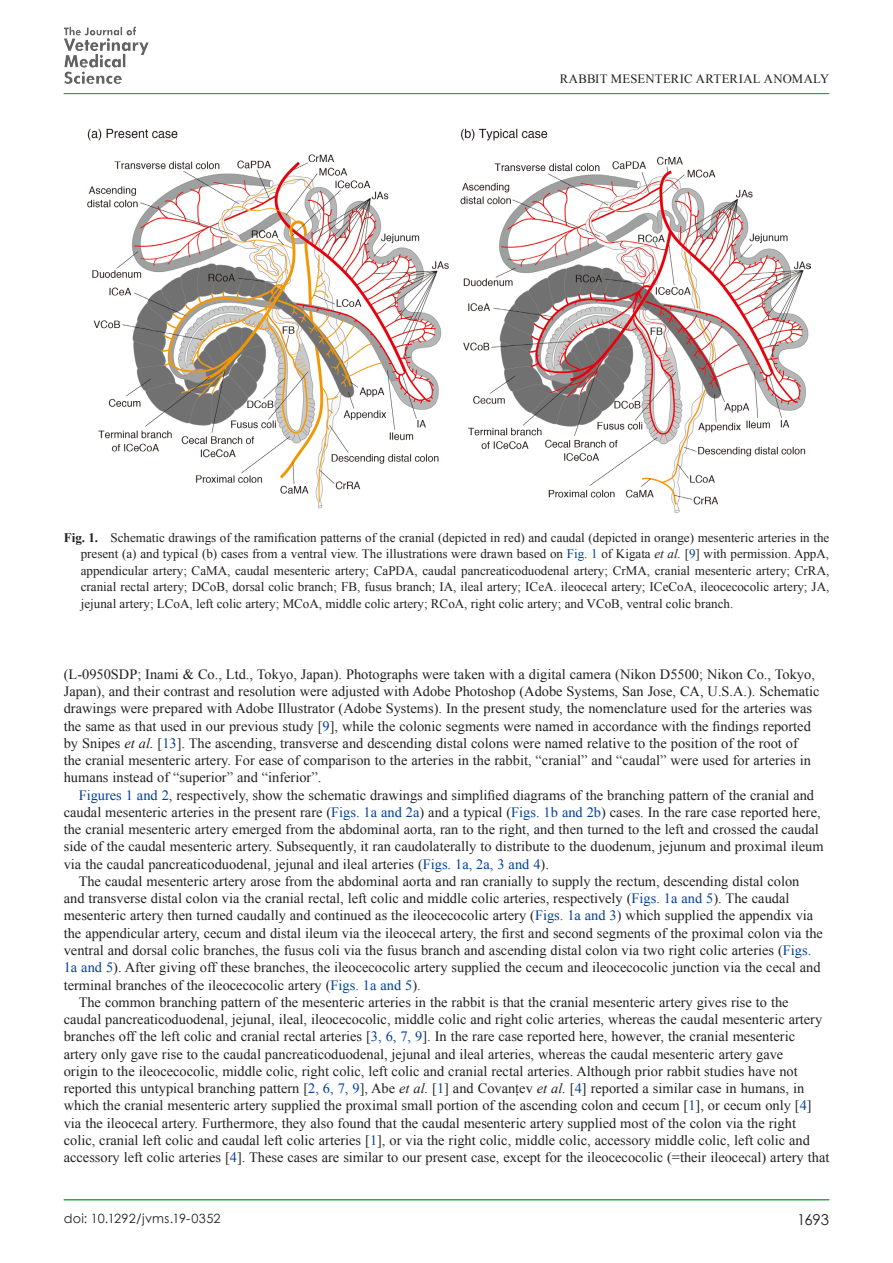
<style>
.page{position:relative;width:893px;height:1263px;background:#fff}
.page>*{position:absolute;margin:0;border:0;box-sizing:border-box;transform-origin:0 0}
.t1{font:15px "Century Gothic";color:#231f20}
.t2{font:14.25px/17.2px "Times New Roman";color:#231f20}
.t3{font:13.05px/16.5px "Times New Roman";color:#231f20;text-align:justify}
.t4{font:12.75px "Times New Roman";letter-spacing:.025em;color:#231f20}
.t5{font:12.75px "Century Gothic";letter-spacing:.02em;color:#231f20}
.s1{font-weight:700}
.s2{color:#003f98}
.s3{font-style:italic}
</style>
<div class="page">
<img style="left:64px;top:27px;width:74px;height:24px">
<hr style="left:64px;top:93px;width:765px;height:1px;background:#2aa738">
<hr style="left:64px;top:1199px;width:765px;height:1px;background:#2aa738">
<img style="left:88px;top:128px;width:723px;height:385px">
<p class="t4" style="left:560px;top:70px;width:271px">RABBIT MESENTERIC ARTERIAL ANOMALY</p>
<p class="t3" style="left:81px;top:529px;width:750px;text-indent:-17px"><span class="s1">Fig. 1.</span> Schematic drawings of the ramification patterns of the cranial (depicted in red) and caudal (depicted in orange) mesenteric arteries in the present (a) and typical (b) cases from a ventral view. The illustrations were drawn based on <span class="s2">Fig. 1</span> of Kigata <span class="s3">et al.</span> [<span class="s2">9</span>] with permission. AppA, appendicular artery; CaMA, caudal mesenteric artery; CaPDA, caudal pancreaticoduodenal artery; CrMA, cranial mesenteric artery; CrRA, cranial rectal artery; DCoB, dorsal colic branch; FB, fusus branch; IA, ileal artery; ICeA. ileocecal artery; ICeCoA, ileocecocolic artery; JA, jejunal artery; LCoA, left colic artery; MCoA, middle colic artery; RCoA, right colic artery; and VCoB, ventral colic branch.</p>
<p class="t2" style="left:64px;top:665px;width:757px">(L-0950SDP; Inami &amp; Co., Ltd., Tokyo, Japan). Photographs were taken with a digital camera (Nikon D5500; Nikon Co., Tokyo, Japan), and their contrast and resolution were adjusted with Adobe Photoshop (Adobe Systems, San Jose, CA, U.S.A.). Schematic drawings were prepared with Adobe Illustrator (Adobe Systems). In the present study, the nomenclature used for the arteries was the same as that used in our previous study [<span class="s2">9</span>], while the colonic segments were named in accordance with the findings reported by Snipes <span class="s3">et al.</span> [<span class="s2">13</span>]. The ascending, transverse and descending distal colons were named relative to the position of the root of<br>the cranial mesenteric artery. For ease of comparison to the arteries in the rabbit, “cranial” and “caudal” were used for arteries in humans instead of “superior” and “inferior”.</p>
<p class="t2" style="left:79px;top:786px;width:737px"><span class="s2">Figures 1 and 2</span>, respectively, show the schematic drawings and simplified diagrams of the branching pattern of the cranial and</p>
<p class="t2" style="left:64px;top:803px;width:758px">caudal mesenteric arteries in the present rare (<span class="s2">Figs. 1a and 2a</span>) and a typical (<span class="s2">Figs. 1b and 2b</span>) cases. In the rare case reported here,</p>
<p class="t2" style="left:64px;top:820px;width:757px">the cranial mesenteric artery emerged from the abdominal aorta, ran to the right, and then turned to the left and crossed the caudal</p>
<p class="t2" style="left:64px;top:838px;width:761px">side of the caudal mesenteric artery. Subsequently, it ran caudolaterally to distribute to the duodenum, jejunum and proximal ileum</p>
<p class="t2" style="left:64px;top:855px;width:487px">via the caudal pancreaticoduodenal, jejunal and ileal arteries (<span class="s2">Figs. 1a, 2a, 3 and 4</span>).</p>
<p class="t2" style="left:79px;top:872px;width:722px">The caudal mesenteric artery arose from the abdominal aorta and ran cranially to supply the rectum, descending distal colon</p>
<p class="t2" style="left:64px;top:889px;width:727px">and transverse distal colon via the cranial rectal, left colic and middle colic arteries, respectively (<span class="s2">Figs. 1a and 5</span>). The caudal</p>
<p class="t2" style="left:64px;top:907px;width:751px">mesenteric artery then turned caudally and continued as the ileocecocolic artery (<span class="s2">Figs. 1a and 3</span>) which supplied the appendix via</p>
<p class="t2" style="left:64px;top:924px;width:761px">the appendicular artery, cecum and distal ileum via the ileocecal artery, the first and second segments of the proximal colon via the</p>
<p class="t2" style="left:64px;top:941px;width:749px">ventral and dorsal colic branches, the fusus coli via the fusus branch and ascending distal colon via two right colic arteries (<span class="s2">Figs.</span></p>
<p class="t2" style="left:64px;top:959px;width:758px"><span class="s2">1a and 5</span>). After giving off these branches, the ileocecocolic artery supplied the cecum and ileocecocolic junction via the cecal and</p>
<p class="t2" style="left:64px;top:976px;width:358px">terminal branches of the ileocecocolic artery (<span class="s2">Figs. 1a and 5</span>).</p>
<p class="t2" style="left:79px;top:993px;width:711px">The common branching pattern of the mesenteric arteries in the rabbit is that the cranial mesenteric artery gives rise to the</p>
<p class="t2" style="left:64px;top:1010px;width:760px">caudal pancreaticoduodenal, jejunal, ileal, ileocecocolic, middle colic and right colic arteries, whereas the caudal mesenteric artery</p>
<p class="t2" style="left:64px;top:1028px;width:733px">branches off the left colic and cranial rectal arteries [<span class="s2">3, 6, 7, 9</span>]. In the rare case reported here, however, the cranial mesenteric</p>
<p class="t2" style="left:64px;top:1045px;width:721px">artery only gave rise to the caudal pancreaticoduodenal, jejunal and ileal arteries, whereas the caudal mesenteric artery gave</p>
<p class="t2" style="left:64px;top:1062px;width:735px">origin to the ileocecocolic, middle colic, right colic, left colic and cranial rectal arteries. Although prior rabbit studies have not</p>
<p class="t2" style="left:64px;top:1079px;width:742px">reported this untypical branching pattern [<span class="s2">2, 6, 7, 9</span>], Abe <span class="s3">et al.</span> [<span class="s2">1</span>] and Covanțev <span class="s3">et al.</span> [<span class="s2">4</span>] reported a similar case in humans, in</p>
<p class="t2" style="left:64px;top:1097px;width:749px">which the cranial mesenteric artery supplied the proximal small portion of the ascending colon and cecum [<span class="s2">1</span>], or cecum only [<span class="s2">4</span>]</p>
<p class="t2" style="left:64px;top:1114px;width:734px">via the ileocecal artery. Furthermore, they also found that the caudal mesenteric artery supplied most of the colon via the right</p>
<p class="t2" style="left:64px;top:1131px;width:748px">colic, cranial left colic and caudal left colic arteries [<span class="s2">1</span>], or via the right colic, middle colic, accessory middle colic, left colic and</p>
<p class="t2" style="left:64px;top:1148px;width:767px">accessory left colic arteries [<span class="s2">4</span>]. These cases are similar to our present case, except for the ileocecocolic (=their ileocecal) artery that</p>
<p class="t5" style="left:64px;top:1209px;width:158px">doi: 10.1292/jvms.19-0352</p>
<p class="t1" style="left:797px;top:1209px;width:34px">1693</p>
</div>
